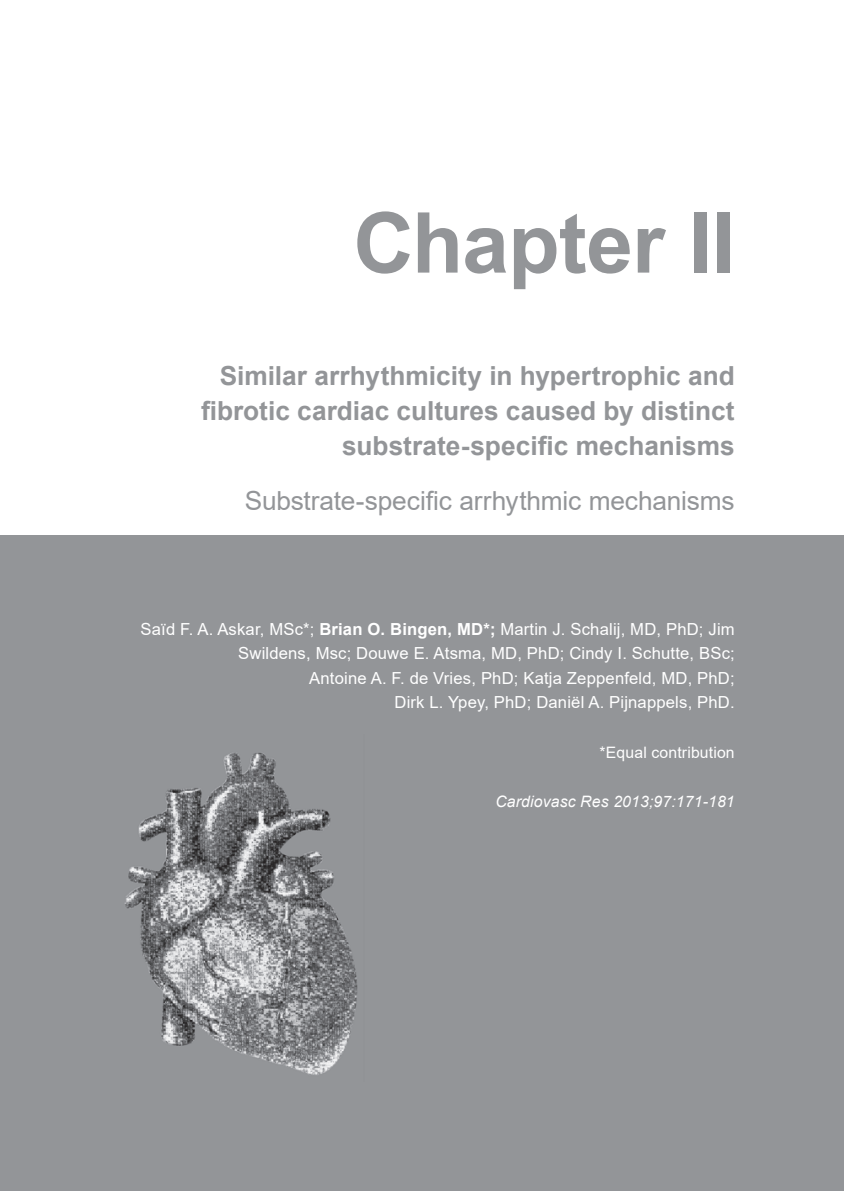
<style>
.page{position:relative;width:844px;height:1191px;background:#fff}
.page>*{position:absolute;margin:0;border:0;box-sizing:border-box;transform-origin:0 0}
.t1{font:700 84px "Arial";letter-spacing:-.01em;color:#939598}
.t2{font:700 26.25px/35px "Arial";color:#939598;text-align:right}
.t3{font:26.25px "Arial";letter-spacing:-.005em;color:#939598}
.t4{font:16.62px/24.5px "Arial";letter-spacing:.01em;color:#fff;text-align:right}
.t5{font:italic 15.75px "Arial";letter-spacing:.01em;color:#fff}
.t6{font:15.75px "Arial";letter-spacing:.01em;color:#fff}
.s1{font-weight:700}
</style>
<div class="page">
<div style="left:0;top:536px;width:843px;height:655px;background:#939598"></div>
<img style="left:124px;top:753px;width:234px;height:322px">
<h1 class="t1" style="left:353px;top:184px;width:383px">Chapter II</h1>
<h2 class="t2" style="left:201px;top:358px;width:535px">Similar arrhythmicity in hypertrophic and fibrotic cardiac cultures caused by distinct substrate-specific mechanisms</h2>
<h2 class="t3" style="left:245px;top:482px;width:491px">Substrate-specific arrhythmic mechanisms</h2>
<p class="t4" style="left:140px;top:616px;width:595px">Saïd F. A. Askar, MSc*; <span class="s1">Brian O. Bingen, MD*;</span> Martin J. Schalij, MD, PhD; Jim Swildens, Msc; Douwe E. Atsma, MD, PhD; Cindy I. Schutte, BSc;<br>Antoine A. F. de Vries, PhD; Katja Zeppenfeld, MD, PhD;<br>Dirk L. Ypey, PhD; Daniël A. Pijnappels, PhD.</p>
<p class="t6" style="left:599px;top:741px;width:137px">*Equal contribution</p>
<p class="t5" style="left:495px;top:791px;width:241px">Cardiovasc Res 2013;97:171-181</p>
</div>
